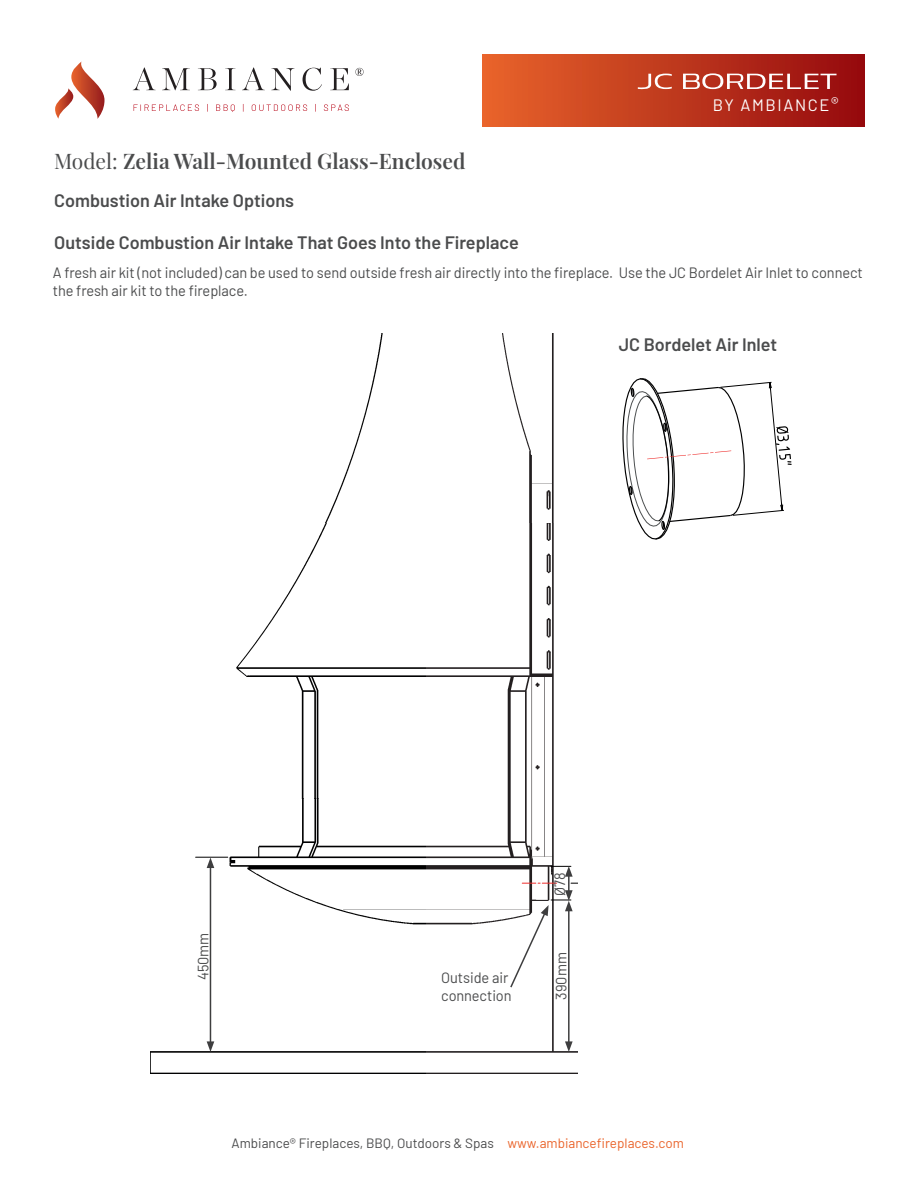
<style>
.page{position:relative;width:918px;height:1188px;background:#fff}
.page>*{position:absolute;margin:0;border:0;box-sizing:border-box;transform-origin:0 0}
.t1{font:600 21px "Playfair Display";color:#4b4c4d}
.t2{font:600 18px "Barlow";color:#4b4c4d}
.t3{font:16.5px "Barlow";letter-spacing:.1em;color:#fff}
.t4{font:15px/18px "Barlow";letter-spacing:-.005em;color:#4b4c4d}
.t5{font:13.5px "Barlow";color:#4b4c4d}
.s1{font-weight:400}
.s2{color:#ea642b}
</style>
<div class="page">
<div style="left:482px;top:54px;width:382px;height:72px;background:linear-gradient(to right,#e8652b,#950a0e)"></div>
<svg style="left:55px;top:61px;width:50px;height:58px"></svg>
<svg style="left:133px;top:68px;width:23px;height:22px"></svg>
<svg style="left:162px;top:68px;width:28px;height:22px"></svg>
<svg style="left:198px;top:68px;width:19px;height:22px"></svg>
<svg style="left:225px;top:68px;width:11px;height:22px"></svg>
<svg style="left:242px;top:68px;width:23px;height:22px"></svg>
<svg style="left:271px;top:68px;width:24px;height:23px"></svg>
<svg style="left:303px;top:68px;width:19px;height:23px"></svg>
<svg style="left:330px;top:68px;width:19px;height:22px"></svg>
<svg style="left:355px;top:68px;width:9px;height:8px"></svg>
<svg style="left:134px;top:104px;width:65px;height:7px"></svg>
<svg style="left:216px;top:104px;width:19px;height:8px"></svg>
<svg style="left:252px;top:104px;width:55px;height:7px"></svg>
<svg style="left:324px;top:104px;width:25px;height:7px"></svg>
<svg style="left:638px;top:74px;width:34px;height:16px"></svg>
<svg style="left:683px;top:73px;width:154px;height:16px"></svg>
<img style="left:151px;top:798px;width:427px;height:276px">
<img style="left:237px;top:523px;width:317px;height:275px">
<img style="left:326px;top:333px;width:57px;height:190px">
<img style="left:502px;top:333px;width:52px;height:190px">
<hr style="left:196px;top:857px;width:32px;height:1px;background:#000001">
<svg style="left:622px;top:378px;width:170px;height:162px"></svg>
<hr style="left:568px;top:909px;width:2px;height:135px;background:#3e3e3f">
<svg style="left:565px;top:1041px;width:8px;height:11px"></svg>
<svg style="left:509px;top:866px;width:69px;height:123px"></svg>
<hr style="left:210px;top:866px;width:1px;height:178px;background:#3e3e3f">
<svg style="left:207px;top:858px;width:7px;height:10px"></svg>
<svg style="left:207px;top:1041px;width:7px;height:11px"></svg>
<h1 class="t1" style="left:54px;top:145px;width:413px"><span class="s1">Model:</span> Zelia Wall-Mounted Glass-Enclosed</h1>
<p class="t2" style="left:54px;top:187px;width:241px">Combustion Air Intake Options</p>
<p class="t2" style="left:54px;top:229px;width:466px">Outside Combustion Air Intake That Goes Into the Fireplace</p>
<p class="t3" style="left:713px;top:93px;width:127px">BY AMBIANCE®</p>
<p class="t4" style="left:53px;top:263px;width:812px">A fresh air kit (not included) can be used to send outside fresh air directly into the fireplace. Use the JC Bordelet Air Inlet to connect the fresh air kit to the fireplace.</p>
<p class="t2" style="left:619px;top:331px;width:160px">JC Bordelet Air Inlet</p>
<p class="t4" style="left:193px;top:980px;width:49px;rotate:-90deg">450mm</p>
<p class="t4" style="left:441px;top:967px;width:72px">Outside air connection</p>
<p class="t4" style="left:550px;top:896px;width:25px;rotate:-90deg">Ø78</p>
<p class="t4" style="left:551px;top:1000px;width:49px;rotate:-90deg">390mm</p>
<p class="t5" style="left:232px;top:1133px;width:454px">Ambiance® Fireplaces, BBQ, Outdoors &amp; Spas <span class="s2">www.ambiancefireplaces.com</span></p>
</div>
